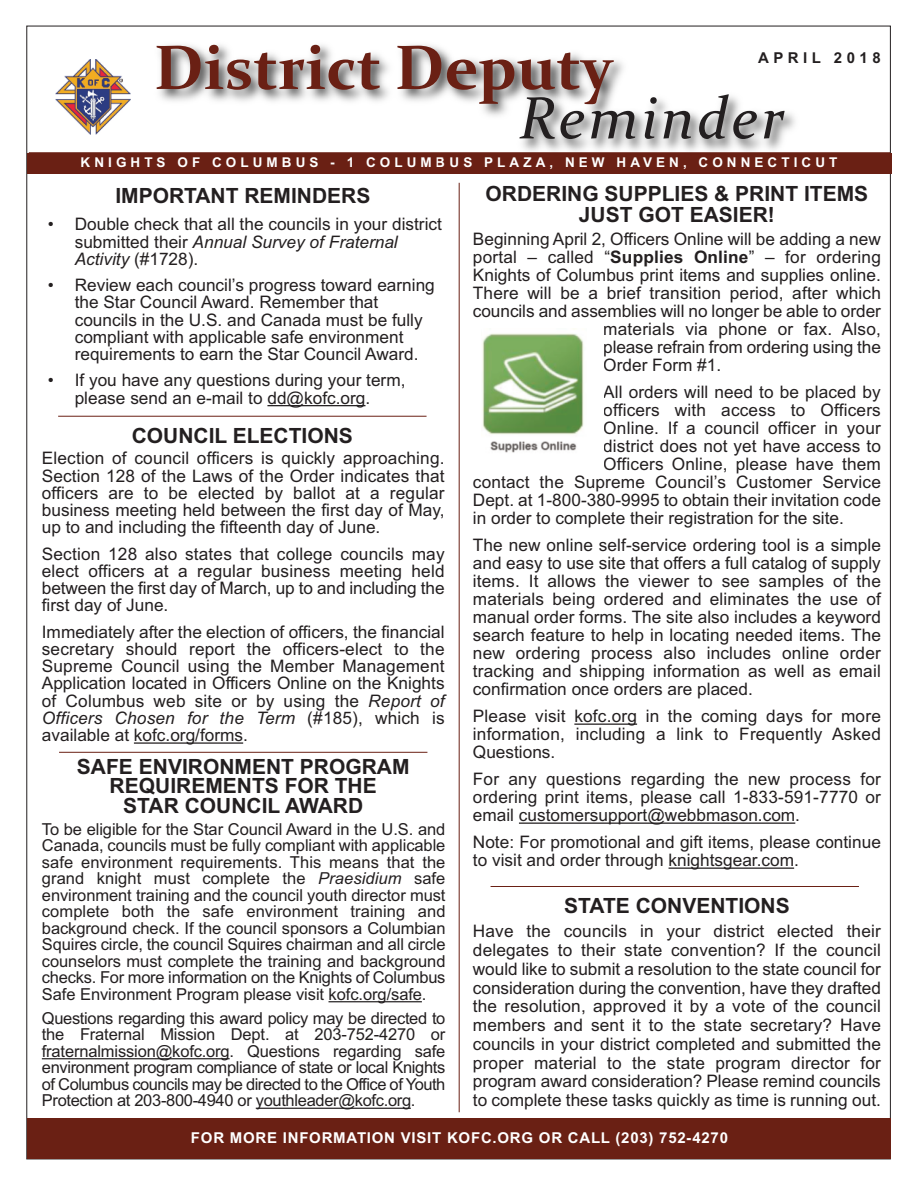
<style>
.page{position:relative;width:918px;height:1188px;background:#fff}
.page>*{position:absolute;margin:0;border:0;box-sizing:border-box;transform-origin:0 0}
.t1{font:700 63px "Constantia";color:#6a2014}
.t2{font:italic 60px "Constantia";letter-spacing:.05em;color:#231f20}
.t3{font:700 21px/19.5px "Arial";color:#231f20;text-align:center}
.t4{font:17.25px/17.2px "Arial";color:#231f20;text-align:justify}
.t5{font:16.5px/16.5px "Arial";letter-spacing:-.015em;color:#231f20;text-align:justify}
.t6{font:700 15px "Arial";letter-spacing:.05em;color:#fff}
.t7{font:700 15px "Arial";letter-spacing:.3em;color:#231f20}
.t8{font:700 13.5px "Arial";letter-spacing:.3em;color:#fff}
.s1{font-style:italic}
.s2{font-weight:700}
</style>
<div class="page">
<div style="left:27px;top:1119px;width:863px;height:40px;background:#6a2014"></div>
<hr style="left:459px;top:183px;width:1px;height:929px;background:#6a2014">
<hr style="left:574px;top:724px;width:63px;height:1px;background:#231f20">
<hr style="left:519px;top:823px;width:276px;height:1px;background:#231f20">
<hr style="left:669px;top:868px;width:125px;height:1px;background:#231f20">
<hr style="left:134px;top:742px;width:109px;height:2px;background:#231f20">
<hr style="left:267px;top:405px;width:99px;height:1px;background:#231f20">
<hr style="left:58px;top:416px;width:369px;height:1px;background:#6a2014">
<div style="left:27px;top:153px;width:864px;height:21px;background:#6a2014"></div>
<img style="left:458px;top:96px;width:419px;height:89px">
<img style="left:126px;top:26px;width:566px;height:132px">
<img style="left:55px;top:60px;width:75px;height:74px">
<hr style="left:59px;top:752px;width:368px;height:1px;background:#6a2014">
<img style="left:482px;top:333px;width:102px;height:120px">
<hr style="left:491px;top:886px;width:368px;height:1px;background:#6a2014">
<hr style="left:329px;top:1001px;width:93px;height:1px;background:#231f20">
<hr style="left:42px;top:1058px;width:188px;height:1px;background:#231f20">
<hr style="left:256px;top:1108px;width:155px;height:1px;background:#231f20">
<h1 class="t1" style="left:154px;top:30px;width:461px">District Deputy</h1>
<p class="t7" style="left:758px;top:49px;width:124px">APRIL 2018</p>
<h2 class="t2" style="left:519px;top:83px;width:267px">Reminder</h2>
<p class="t8" style="left:81px;top:154px;width:758px">KNIGHTS OF COLUMBUS - 1 COLUMBUS PLAzA, NEW HAVEN, CONNECTICUT</p>
<p class="t3" style="left:115px;top:186px;width:257px">IMPORTANT REMINDERS</p>
<p class="t4" style="left:75px;top:216px;width:369px;text-align:left;text-indent:-27px">• Double check that all the councils in your district submitted their <span class="s1">Annual Survey of Fraternal<br>Activity</span> (#1728).</p>
<p class="t4" style="left:75px;top:277px;width:362px;text-align:left;text-indent:-27px">• Review each council’s progress toward earning the Star Council Award. Remember that councils in the U.S. and Canada must be fully compliant with applicable safe environment requirements to earn the Star Council Award.</p>
<p class="t4" style="left:48px;top:372px;width:359px;text-align:center">• If you have any questions during your term, please send an e-mail to dd@kofc.org.</p>
<p class="t3" style="left:132px;top:426px;width:223px">COUNCIL ELECTIONS</p>
<p class="t4" style="left:42px;top:450px;width:404px">Election of council officers is quickly approaching.<br>Section 128 of the Laws of the Order indicates that officers are to be elected by ballot at a regular business meeting held between the first day of May, up to and including the fifteenth day of June.</p>
<p class="t4" style="left:42px;top:545px;width:404px">Section 128 also states that college councils may elect officers at a regular business meeting held between the first day of March, up to and including the first day of June.</p>
<p class="t4" style="left:42px;top:623px;width:404px">Immediately after the election of officers, the financial secretary should report the officers-elect to the Supreme Council using the Member Management Application located in Officers Online on the Knights of Columbus web site or by using the <span class="s1">Report of Officers Chosen for the Term</span> (#185), which is available at kofc.org/forms.</p>
<p class="t3" style="left:77px;top:757px;width:334px">SAFE ENVIRONMENT PROGRAM<br>REQUIREMENTS FOR THE<br>STAR COUNCIL AWARD</p>
<p class="t5" style="left:42px;top:821px;width:405px">To be eligible for the Star Council Award in the U.S. and Canada, councils must be fully compliant with applicable safe environment requirements. This means that the grand knight must complete the <span class="s1">Praesidium</span> safe environment training and the council youth director must complete both the safe environment training and background check. If the council sponsors a Columbian Squires circle, the council Squires chairman and all circle counselors must complete the training and background checks. For more information on the Knights of Columbus Safe Environment Program please visit kofc.org/safe.</p>
<p class="t5" style="left:42px;top:1010px;width:405px">Questions regarding this award policy may be directed to the Fraternal Mission Dept. at 203-752-4270 or fraternalmission@kofc.org. Questions regarding safe environment program compliance of state or local Knights of Columbus councils may be directed to the Office of Youth Protection at 203-800-4940 or youthleader@kofc.org.</p>
<p class="t3" style="left:486px;top:183px;width:384px;line-height:21px">ORDERING SUPPLIES &amp; PRINT ITEMS<br>JUST GOT EASIER!</p>
<p class="t4" style="left:473px;top:231px;width:410px">Beginning April 2, Officers Online will be adding a new</p>
<p class="t4" style="left:473px;top:249px;width:410px">portal – called “<span class="s2">Supplies Online</span>” – for ordering</p>
<p class="t4" style="left:473px;top:267px;width:410px">Knights of Columbus print items and supplies online.</p>
<p class="t4" style="left:473px;top:285px;width:410px">There will be a brief transition period, after which</p>
<p class="t4" style="left:473px;top:303px;width:410px">councils and assemblies will no longer be able to order</p>
<p class="t4" style="left:603px;top:321px;width:279px">materials via phone or fax. Also,</p>
<p class="t4" style="left:603px;top:339px;width:279px">please refrain from ordering using the</p>
<p class="t4" style="left:603px;top:357px;width:119px">Order Form #1.</p>
<p class="t4" style="left:603px;top:384px;width:279px">All orders will need to be placed by</p>
<p class="t4" style="left:603px;top:402px;width:279px">officers with access to Officers</p>
<p class="t4" style="left:603px;top:420px;width:279px">Online. If a council officer in your</p>
<p class="t4" style="left:603px;top:438px;width:279px">district does not yet have access to</p>
<p class="t4" style="left:603px;top:456px;width:279px">Officers Online, please have them</p>
<p class="t4" style="left:473px;top:474px;width:410px">contact the Supreme Council’s Customer Service</p>
<p class="t4" style="left:473px;top:492px;width:410px">Dept. at 1-800-380-9995 to obtain their invitation code</p>
<p class="t4" style="left:473px;top:510px;width:373px">in order to complete their registration for the site.</p>
<p class="t4" style="left:473px;top:536px;width:410px;line-height:18px">The new online self-service ordering tool is a simple and easy to use site that offers a full catalog of supply items. It allows the viewer to see samples of the materials being ordered and eliminates the use of manual order forms. The site also includes a keyword search feature to help in locating needed items. The new ordering process also includes online order tracking and shipping information as well as email confirmation once orders are placed.</p>
<p class="t4" style="left:473px;top:707px;width:410px;line-height:18px">Please visit kofc.org in the coming days for more information, including a link to Frequently Asked Questions.</p>
<p class="t4" style="left:473px;top:770px;width:410px;line-height:18px">For any questions regarding the new process for ordering print items, please call 1-833-591-7770 or email customersupport@webbmason.com.</p>
<p class="t4" style="left:473px;top:833px;width:410px;line-height:18px">Note: For promotional and gift items, please continue to visit and order through knightsgear.com.</p>
<p class="t3" style="left:564px;top:896px;width:227px">STATE CONVENTIONS</p>
<p class="t4" style="left:473px;top:922px;width:410px;line-height:18.8px">Have the councils in your district elected their delegates to their state convention? If the council would like to submit a resolution to the state council for consideration during the convention, have they drafted the resolution, approved it by a vote of the council members and sent it to the state secretary? Have councils in your district completed and submitted the proper material to the state program director for program award consideration? Please remind councils to complete these tasks quickly as time is running out.</p>
<p class="t6" style="left:191px;top:1129px;width:539px">FOR MORE INFORMATION VISIT KOFC.ORG OR CALL (203) 752-4270</p>
</div>
